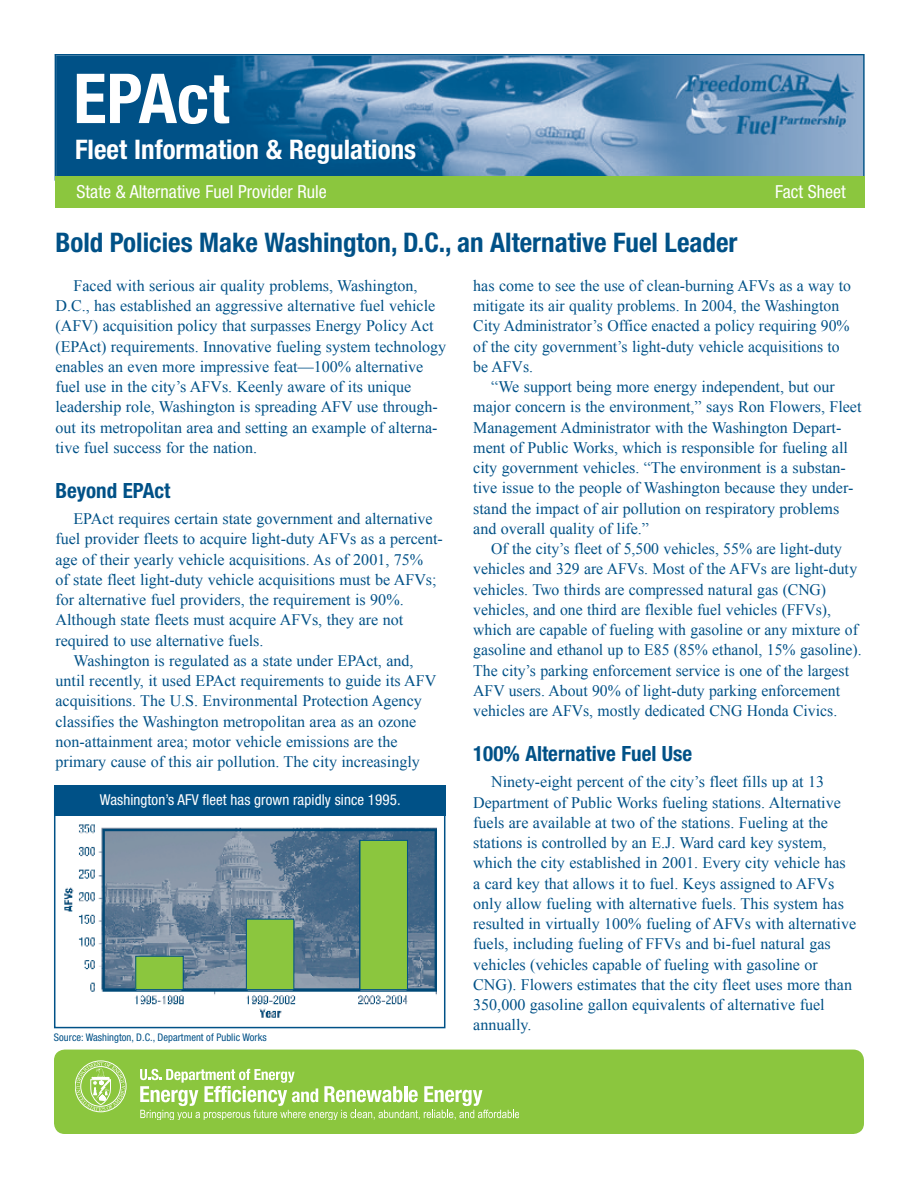
<style>
.page{position:relative;width:918px;height:1188px;background:#fff}
.page>*{position:absolute;margin:0;border:0;box-sizing:border-box;transform-origin:0 0}
.t1{font:700 condensed 69px "Helvetica Neue LT Std";color:#fff}
.t2{font:700 condensed 27px "Helvetica Neue LT Std";color:#005187}
.t3{font:700 condensed 27px "Helvetica Neue LT Std";color:#fff}
.t4{font:700 condensed 21px "Helvetica Neue LT Std";color:#005187}
.t5{font:condensed 18px "Helvetica Neue LT Std";color:#fff}
.t6{font:16.05px/20.2px "Times New Roman";color:#005187}
.t7{font:condensed 15px "Helvetica Neue LT Std";letter-spacing:.005em;color:#fff}
.t8{font:condensed 10.5px "Helvetica Neue LT Std";letter-spacing:.005em;color:#005187}
</style>
<div class="page">
<svg style="left:55px;top:54px;width:810px;height:122px;background:#4d84ae"></svg>
<div style="left:77px;top:74px;width:154px;height:52px;background:#005187"></div>
<div style="left:77px;top:140px;width:340px;height:26px;background:#005187"></div>
<div style="left:55px;top:176px;width:810px;height:32px;background:#8bc63e"></div>
<div style="left:54px;top:1050px;width:810px;height:84px;background:#8bc63e;border-radius:11px"></div>
<svg style="left:140px;top:1069px;width:378px;height:51px"></svg>
<svg style="left:75px;top:1061px;width:51px;height:51px"></svg>
<img style="left:64px;top:824px;width:372px;height:194px">
<div style="left:54px;top:790px;width:391px;height:238px;border:2px solid #005187"></div>
<div style="left:54px;top:786px;width:392px;height:30px;background:#005187"></div>
<div style="left:360px;top:840px;width:47px;height:150px;background:#8bc63e"></div>
<div style="left:360px;top:840px;width:48px;height:150px;border:1px solid #005187"></div>
<div style="left:246px;top:919px;width:48px;height:71px;background:#8bc63e"></div>
<div style="left:246px;top:919px;width:48px;height:71px;border:1px solid #005187"></div>
<div style="left:136px;top:956px;width:47px;height:34px;background:#8bc63e"></div>
<div style="left:135px;top:956px;width:49px;height:34px;border:1px solid #005187"></div>
<h1 class="t1" style="left:73px;top:57px;width:158px">EPAct</h1>
<h2 class="t3" style="left:75px;top:134px;width:343px">Fleet Information &amp; Regulations</h2>
<p class="t5" style="left:77px;top:181px;width:252px">State &amp; Alternative Fuel Provider Rule</p>
<p class="t5" style="left:775px;top:181px;width:72px">Fact Sheet</p>
<h2 class="t2" style="left:56px;top:226px;width:684px">Bold Policies Make Washington, D.C., an Alternative Fuel Leader</h2>
<p class="t6" style="left:55px;top:275px;width:392px;text-indent:18px">Faced with serious air quality problems, Washington, D.C., has established an aggressive alternative fuel vehicle (AFV) acquisition policy that surpasses Energy Policy Act (EPAct) requirements. Innovative fueling system technology enables an even more impressive feat—100% alternative fuel use in the city’s AFVs. Keenly aware of its unique leadership role, Washington is spreading AFV use through&shy;out its metropolitan area and setting an example of alterna&shy;tive fuel success for the nation.</p>
<h3 class="t4" style="left:56px;top:478px;width:116px">Beyond EPAct</h3>
<p class="t6" style="left:74px;top:508px;width:361px">EPAct requires certain state government and alternative</p>
<p class="t6" style="left:55px;top:529px;width:389px">fuel provider fleets to acquire light-duty AFVs as a percent-</p>
<p class="t6" style="left:55px;top:549px;width:369px">age of their yearly vehicle acquisitions. As of 2001, 75%</p>
<p class="t6" style="left:55px;top:569px;width:383px">of state fleet light-duty vehicle acquisitions must be AFVs;</p>
<p class="t6" style="left:55px;top:589px;width:350px">for alternative fuel providers, the requirement is 90%.</p>
<p class="t6" style="left:55px;top:610px;width:349px">Although state fleets must acquire AFVs, they are not</p>
<p class="t6" style="left:55px;top:630px;width:209px">required to use alternative fuels.</p>
<p class="t6" style="left:74px;top:650px;width:342px">Washington is regulated as a state under EPAct, and,</p>
<p class="t6" style="left:55px;top:670px;width:382px">until recently, it used EPAct requirements to guide its AFV</p>
<p class="t6" style="left:55px;top:691px;width:368px">acquisitions. The U.S. Environmental Protection Agency</p>
<p class="t6" style="left:55px;top:711px;width:362px">classifies the Washington metropolitan area as an ozone</p>
<p class="t6" style="left:55px;top:731px;width:344px">non-attainment area; motor vehicle emissions are the</p>
<p class="t6" style="left:55px;top:751px;width:366px">primary cause of this air pollution. The city increasingly</p>
<p class="t7" style="left:100px;top:791px;width:302px">Washington’s AFV fleet has grown rapidly since 1995.</p>
<p class="t8" style="left:54px;top:1031px;width:214px">Source: Washington, D.C., Department of Public Works</p>
<p class="t6" style="left:473px;top:275px;width:379px">has come to see the use of clean-burning AFVs as a way to mitigate its air quality problems. In 2004, the Washington City Administrator’s Office enacted a policy requiring 90% of the city government’s light-duty vehicle acquisitions to be AFVs.</p>
<p class="t6" style="left:473px;top:376px;width:390px;text-indent:18px">“We support being more energy independent, but our major concern is the environment,” says Ron Flowers, Fleet Management Administrator with the Washington Depart&shy;ment of Public Works, which is responsible for fueling all city government vehicles. “The environment is a substan&shy;tive issue to the people of Washington because they under&shy;stand the impact of air pollution on respiratory problems and overall quality of life.”</p>
<p class="t6" style="left:473px;top:538px;width:390px;text-indent:18px">Of the city’s fleet of 5,500 vehicles, 55% are light-duty vehicles and 329 are AFVs. Most of the AFVs are light-duty vehicles. Two thirds are compressed natural gas (CNG) vehicles, and one third are flexible fuel vehicles (FFVs), which are capable of fueling with gasoline or any mixture of gasoline and ethanol up to E85 (85% ethanol, 15% gasoline).<br>The city’s parking enforcement service is one of the largest AFV users. About 90% of light-duty parking enforcement vehicles are AFVs, mostly dedicated CNG Honda Civics.</p>
<h3 class="t4" style="left:473px;top:741px;width:221px">100% Alternative Fuel Use</h3>
<p class="t6" style="left:473px;top:772px;width:385px;text-indent:18px">Ninety-eight percent of the city’s fleet fills up at 13<br>Department of Public Works fueling stations. Alternative fuels are available at two of the stations. Fueling at the stations is controlled by an E.J. Ward card key system, which the city established in 2001. Every city vehicle has a card key that allows it to fuel. Keys assigned to AFVs only allow fueling with alternative fuels. This system has resulted in virtually 100% fueling of AFVs with alternative fuels, including fueling of FFVs and bi-fuel natural gas vehicles (vehicles capable of fueling with gasoline or CNG). Flowers estimates that the city fleet uses more than 350,000 gasoline gallon equivalents of alternative fuel annually.</p>
</div>
